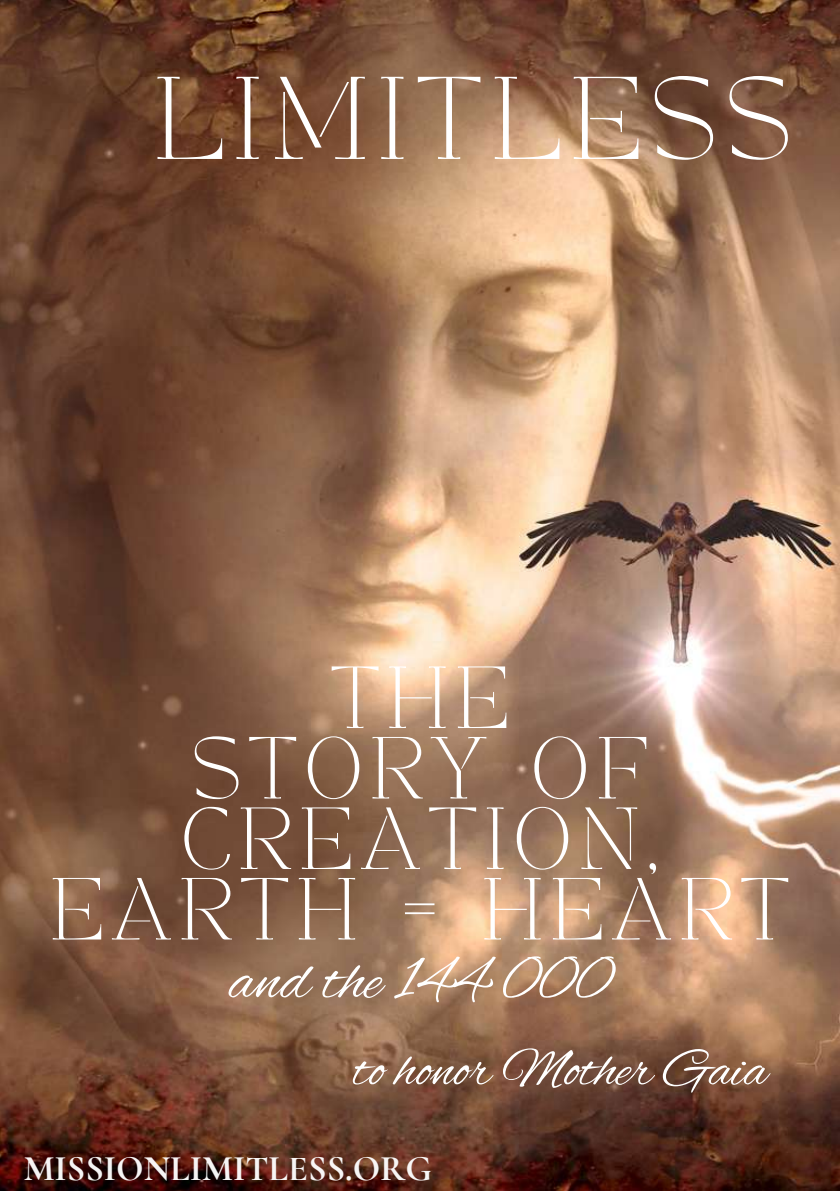
<style>
.page{position:relative;width:840px;height:1191px;background:#fff}
.page>*{position:absolute;margin:0;border:0;box-sizing:border-box;transform-origin:0 0}
.t1{font:82.2px "TANPARFAIT";letter-spacing:.11em;color:#fff}
.t2{font:63.4px "Alex Brush";color:#fff}
.t3{font:61.6px/70.4px "TANPARFAIT";letter-spacing:.11em;color:#fff;text-align:center}
.t4{font:55px "Alex Brush";color:#fff}
.t5{font:700 36px "Cormorant Garamond";color:#fff}
</style>
<div class="page">
<img style="left:0;top:0;width:840px;height:1191px">
<h1 class="t1" style="left:154px;top:71px;width:639px">LIMITLESS</h1>
<p class="t3" style="left:50px;top:673px;width:741px">THE<br>STORY OF<br>CREATION,<br>EARTH = HEART</p>
<p class="t2" style="left:229px;top:945px;width:383px">and the 144 000</p>
<p class="t4" style="left:353px;top:1039px;width:415px">to honor Mother Gaia</p>
<p class="t5" style="left:24px;top:1147px;width:410px">MISSIONLIMITLESS.ORG</p>
</div>
